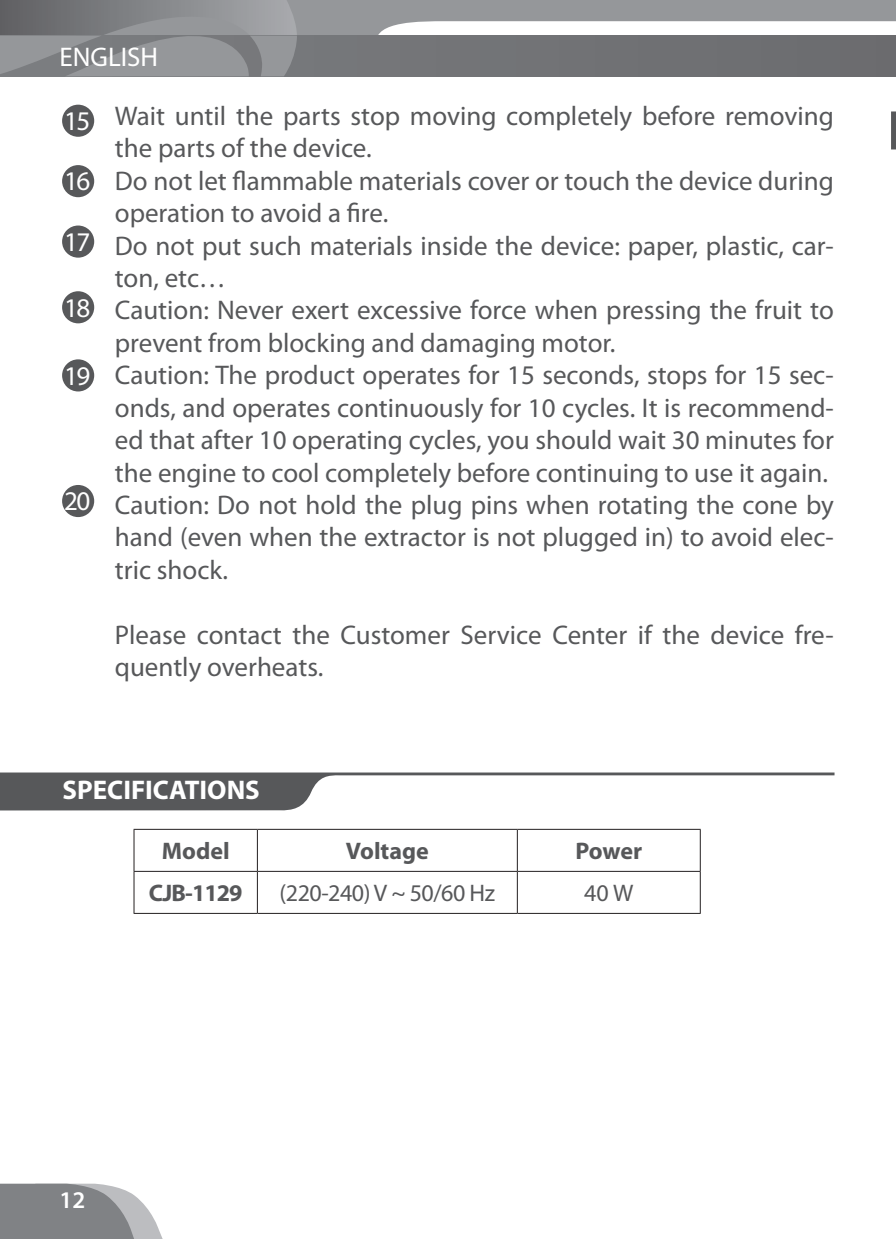
<style>
.page{position:relative;width:896px;height:1239px;background:#fff}
.page>*{position:absolute;margin:0;border:0;box-sizing:border-box;transform-origin:0 0}
.t1{font:27px/32.4px "Myriad Pro";color:#57585a}
.t2{font:700 27px "Myriad Pro";color:#fff}
.t3{font:27px "Myriad Pro";letter-spacing:-.03em;color:#fff}
.t4{font:27px "Myriad Pro";color:#fff}
.t5{font:700 24px "Myriad Pro";color:#57585a}
.t6{font:24px "Myriad Pro";letter-spacing:-.02em;color:#57585a}
.t7{font:600 24px "Myriad Pro";color:#fff}
</style>
<div class="page">
<svg style="left:298px;top:0;width:597px;height:36px;fill:#95979a"></svg>
<div style="left:0;top:36px;width:895px;height:40px;background:#707174"></div>
<svg style="left:0;top:0;width:298px;height:76px"></svg>
<svg style="left:891px;top:111px;width:4px;height:39px"></svg>
<svg style="left:0;top:772px;width:834px;height:38px"></svg>
<hr style="left:134px;top:828px;width:123px;height:1px;background:#231f20">
<hr style="left:133px;top:829px;width:1px;height:41px;background:#231f20">
<hr style="left:257px;top:828px;width:260px;height:1px;background:#231f20">
<hr style="left:257px;top:829px;width:1px;height:41px;background:#231f20">
<hr style="left:517px;top:828px;width:183px;height:1px;background:#231f20">
<hr style="left:517px;top:829px;width:1px;height:41px;background:#231f20">
<hr style="left:699px;top:829px;width:1px;height:41px;background:#231f20">
<hr style="left:134px;top:870px;width:123px;height:1px;background:#231f20">
<hr style="left:133px;top:871px;width:1px;height:41px;background:#231f20">
<hr style="left:257px;top:870px;width:260px;height:1px;background:#231f20">
<hr style="left:257px;top:871px;width:1px;height:41px;background:#231f20">
<hr style="left:517px;top:870px;width:183px;height:1px;background:#231f20">
<hr style="left:517px;top:871px;width:1px;height:41px;background:#231f20">
<hr style="left:699px;top:871px;width:1px;height:41px;background:#231f20">
<hr style="left:134px;top:912px;width:123px;height:1px;background:#231f20">
<hr style="left:257px;top:912px;width:260px;height:1px;background:#231f20">
<hr style="left:517px;top:912px;width:183px;height:1px;background:#231f20">
<div style="left:62px;top:105px;width:32px;height:32px;background:#57585a;border-radius:50%"></div>
<div style="left:62px;top:165px;width:32px;height:32px;background:#57585a;border-radius:50%"></div>
<div style="left:62px;top:225px;width:32px;height:32px;background:#57585a;border-radius:50%"></div>
<div style="left:62px;top:291px;width:32px;height:32px;background:#57585a;border-radius:50%"></div>
<div style="left:62px;top:359px;width:32px;height:32px;background:#57585a;border-radius:50%"></div>
<div style="left:62px;top:485px;width:32px;height:32px;background:#57585a;border-radius:50%"></div>
<svg style="left:0;top:1183px;width:162px;height:55px"></svg>
<p class="t4" style="left:60px;top:40px;width:100px">ENGLISH</p>
<p class="t3" style="left:64px;top:104px;width:28px">15</p>
<p class="t3" style="left:64px;top:165px;width:28px">16</p>
<p class="t3" style="left:64px;top:225px;width:28px">17</p>
<p class="t3" style="left:64px;top:291px;width:28px">18</p>
<p class="t3" style="left:64px;top:359px;width:28px">19</p>
<p class="t3" style="left:64px;top:484px;width:28px">20</p>
<p class="t1" style="left:115px;top:99px;width:720px">Wait until the parts stop moving completely before removing the parts of the device.</p>
<p class="t1" style="left:115px;top:164px;width:720px">Do not let flammable materials cover or touch the device during operation to avoid a fire.</p>
<p class="t1" style="left:115px;top:229px;width:720px">Do not put such materials inside the device: paper, plastic, car&shy;ton, etc…</p>
<p class="t1" style="left:115px;top:294px;width:720px">Caution: Never exert excessive force when pressing the fruit to prevent from blocking and damaging motor.</p>
<p class="t1" style="left:115px;top:358px;width:720px;text-align:justify">Caution: The product operates for 15 seconds, stops for 15 sec&shy;onds, and operates continuously for 10 cycles. It is recommend&shy;ed that after 10 operating cycles, you should wait 30 minutes for the engine to cool completely before continuing to use it again.</p>
<p class="t1" style="left:115px;top:488px;width:720px;text-align:justify">Caution: Do not hold the plug pins when rotating the cone by hand (even when the extractor is not plugged in) to avoid elec&shy;tric shock.</p>
<p class="t1" style="left:115px;top:618px;width:720px">Please contact the Customer Service Center if the device fre&shy;quently overheats.</p>
<p class="t2" style="left:63px;top:772px;width:199px">SPECIFICATIONS</p>
<p class="t5" style="left:162px;top:835px;width:69px">Model</p>
<p class="t5" style="left:346px;top:835px;width:84px">Voltage</p>
<p class="t5" style="left:575px;top:835px;width:68px">Power</p>
<p class="t5" style="left:149px;top:877px;width:95px">CJB-1129</p>
<p class="t6" style="left:279px;top:878px;width:217px">(220-240) V ~ 50/60 Hz</p>
<p class="t6" style="left:584px;top:878px;width:51px">40 W</p>
<p class="t7" style="left:60px;top:1184px;width:27px">12</p>
</div>
